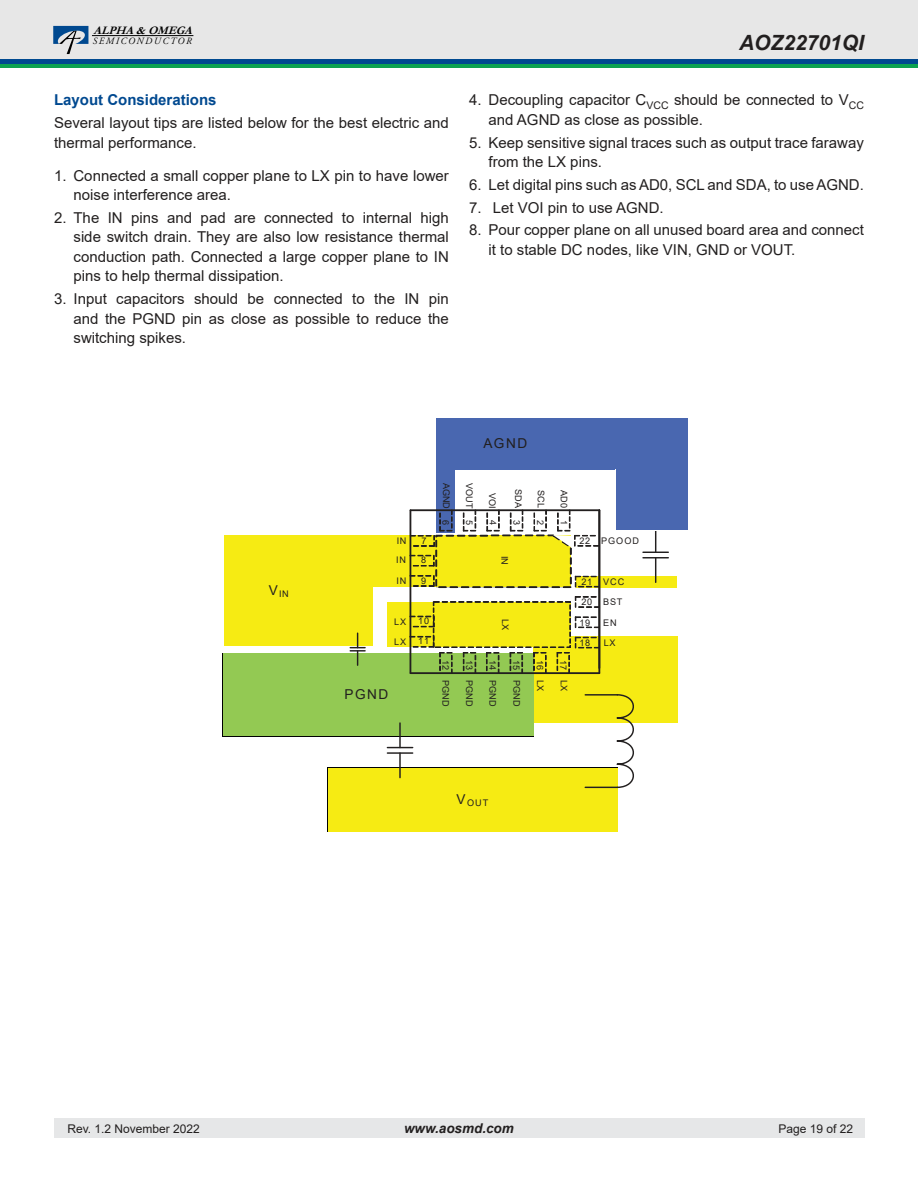
<style>
.page{position:relative;width:918px;height:1188px;background:#fff}
.page>*{position:absolute;margin:0;border:0;box-sizing:border-box;transform-origin:0 0}
.t1{font:italic 700 21px "Arial";color:#221f1f}
.t2{font:15px/19.5px "Arial";color:#221f1f}
.t3{font:700 15px "Arial";color:#004990}
.t4{font:13.65px "Arial";letter-spacing:.115em;color:#221f1f}
.t5{font:italic 700 13.5px "Arial";color:#221f1f}
.t6{font:12px "Arial";color:#221f1f}
.t7{font:italic 700 11.55px "Garamond";color:#000}
.t8{font:italic 9.6px "Adobe Garamond Pro";letter-spacing:.16em;color:#000}
.t9{font:9.15px "Arial";color:#221f1f}
</style>
<div class="page">
<div style="left:54px;top:1119px;width:810px;height:19px;background:#e6e7e8"></div>
<div style="left:0;top:0;width:918px;height:61px;background:#e7e7e7"></div>
<hr style="left:92px;top:35px;width:101px;height:1px;background:#000">
<svg style="left:53px;top:26px;width:35px;height:28px"></svg>
<div style="left:0;top:59px;width:918px;height:5px;background:#004990"></div>
<hr style="left:0;top:64px;width:918px;height:3px;background:#0ca251">
<div style="left:334px;top:536px;width:102px;height:51px;background:#f6eb13"></div>
<div style="left:437px;top:418px;width:18px;height:114px;background:#4967b0"></div>
<div style="left:328px;top:768px;width:290px;height:63px;background:#f6eb13"></div>
<div style="left:570px;top:636px;width:107px;height:11px;background:#f6eb13"></div>
<div style="left:533px;top:647px;width:144px;height:76px;background:#f6eb13"></div>
<div style="left:576px;top:577px;width:100px;height:11px;background:#f6eb13"></div>
<div style="left:387px;top:602px;width:183px;height:45px;background:#f6eb13"></div>
<div style="left:224px;top:536px;width:110px;height:110px;background:#f6eb13"></div>
<div style="left:223px;top:653px;width:310px;height:83px;background:#93c953"></div>
<hr style="left:411px;top:509px;width:188px;height:2px;background:#221f1f">
<hr style="left:410px;top:510px;width:1px;height:163px;background:#221f1f">
<hr style="left:598px;top:510px;width:2px;height:158px;background:#221f1f">
<svg style="left:410px;top:597px;width:190px;height:77px"></svg>
<div style="left:334px;top:587px;width:38px;height:59px;background:#f6eb13"></div>
<svg style="left:350px;top:633px;width:15px;height:32px"></svg>
<svg style="left:616px;top:694px;width:18px;height:95px"></svg>
<hr style="left:585px;top:694px;width:32px;height:2px;background:#221f1f">
<hr style="left:585px;top:787px;width:32px;height:1px;background:#221f1f">
<hr style="left:387px;top:752px;width:26px;height:2px;background:#221f1f">
<svg style="left:387px;top:747px;width:26px;height:1px"></svg>
<hr style="left:399px;top:753px;width:2px;height:25px;background:#221f1f">
<hr style="left:399px;top:723px;width:2px;height:25px;background:#221f1f">
<svg style="left:643px;top:531px;width:25px;height:51px"></svg>
<div style="left:455px;top:418px;width:102px;height:52px;background:#4967b0"></div>
<div style="left:557px;top:418px;width:131px;height:52px;background:#4967b0"></div>
<div style="left:616px;top:470px;width:72px;height:60px;background:#4967b0"></div>
<svg style="left:411px;top:511px;width:188px;height:77px"></svg>
<p class="t7" style="left:94px;top:23px;width:100px">ALPHA &amp; OMEGA</p>
<p class="t8" style="left:93px;top:35px;width:100px">SEMICONDUCTOR</p>
<p class="t3" style="left:54px;top:95px;width:164px">Layout Considerations</p>
<p class="t2" style="left:54px;top:113px;width:396px">Several layout tips are listed below for the best electric and thermal performance.</p>
<p class="t2" style="left:74px;top:167px;width:377px;text-indent:-20px">1. Connected a small copper plane to LX pin to have lower noise interference area.</p>
<p class="t2" style="left:74px;top:209px;width:377px;text-align:justify;text-indent:-20px">2. The IN pins and pad are connected to internal high side switch drain. They are also low resistance thermal conduction path. Connected a large copper plane to IN pins to help thermal dissipation.</p>
<p class="t2" style="left:74px;top:289px;width:377px;text-align:justify;text-indent:-20px">3. Input capacitors should be connected to the IN pin and the PGND pin as close as possible to reduce the switching spikes.</p>
<h1 class="t1" style="left:739px;top:34px;width:126px">AOZ22701QI</h1>
<p class="t2" style="left:489px;top:90px;width:377px;text-indent:-20px">4. Decoupling capacitor C<sub>VCC</sub> should be connected to V<sub>CC </sub>and AGND as close as possible.</p>
<p class="t2" style="left:489px;top:133px;width:377px;text-indent:-20px">5. Keep sensitive signal traces such as output trace faraway from the LX pins.</p>
<p class="t2" style="left:469px;top:175px;width:396px">6. Let digital pins such as AD0, SCL and SDA, to use AGND.</p>
<p class="t2" style="left:469px;top:199px;width:196px">7. Let VOI pin to use AGND.</p>
<p class="t2" style="left:489px;top:220px;width:377px;text-indent:-20px">8. Pour copper plane on all unused board area and connect it to stable DC nodes, like VIN, GND or VOUT.</p>
<p class="t9" style="left:269px;top:588px;width:22px"><sup>V</sup>IN</p>
<p class="t4" style="left:483px;top:435px;width:45px">AGND</p>
<p class="t9" style="left:452px;top:483px;width:44px;rotate:90deg">AGND 6</p>
<p class="t9" style="left:475px;top:483px;width:27px;rotate:90deg">VOUT</p>
<p class="t9" style="left:498px;top:493px;width:17px;rotate:90deg">VOI</p>
<p class="t9" style="left:524px;top:489px;width:20px;rotate:90deg">SDA</p>
<p class="t9" style="left:546px;top:490px;width:19px;rotate:90deg">SCL</p>
<p class="t9" style="left:569px;top:490px;width:19px;rotate:90deg">AD0</p>
<p class="t9" style="left:475px;top:520px;width:7px;rotate:90deg">5</p>
<p class="t9" style="left:498px;top:520px;width:7px;rotate:90deg">4</p>
<p class="t9" style="left:522px;top:520px;width:7px;rotate:90deg">3</p>
<p class="t9" style="left:546px;top:520px;width:7px;rotate:90deg">2</p>
<p class="t9" style="left:569px;top:520px;width:7px;rotate:90deg">1</p>
<p class="t9" style="left:421px;top:535px;width:7px">7</p>
<p class="t9" style="left:421px;top:575px;width:7px">9</p>
<p class="t9" style="left:418px;top:616px;width:12px">10</p>
<p class="t9" style="left:397px;top:536px;width:11px">IN</p>
<p class="t9" style="left:396px;top:576px;width:11px">IN</p>
<p class="t9" style="left:421px;top:555px;width:7px">8</p>
<p class="t9" style="left:396px;top:555px;width:11px">IN</p>
<p class="t9" style="left:394px;top:616px;width:13px">LX</p>
<p class="t9" style="left:394px;top:636px;width:13px">LX</p>
<p class="t9" style="left:418px;top:636px;width:12px">11</p>
<p class="t9" style="left:510px;top:556px;width:11px;rotate:90deg">IN</p>
<p class="t9" style="left:511px;top:619px;width:13px;rotate:90deg">LX</p>
<p class="t9" style="left:580px;top:536px;width:12px">22</p>
<p class="t9" style="left:601px;top:536px;width:40px">PGOOD</p>
<p class="t9" style="left:581px;top:577px;width:12px">21</p>
<p class="t9" style="left:603px;top:577px;width:23px">VCC</p>
<p class="t9" style="left:581px;top:597px;width:12px">20</p>
<p class="t9" style="left:603px;top:597px;width:21px">BST</p>
<p class="t9" style="left:580px;top:617px;width:12px">19</p>
<p class="t9" style="left:580px;top:638px;width:12px">18</p>
<p class="t9" style="left:603px;top:617px;width:15px">EN</p>
<p class="t9" style="left:604px;top:638px;width:13px">LX</p>
<p class="t4" style="left:344px;top:686px;width:45px">PGND</p>
<p class="t9" style="left:451px;top:660px;width:12px;rotate:90deg">12</p>
<p class="t9" style="left:475px;top:660px;width:12px;rotate:90deg">13</p>
<p class="t9" style="left:522px;top:660px;width:12px;rotate:90deg">15</p>
<p class="t9" style="left:545px;top:660px;width:32px;rotate:90deg">16 LX</p>
<p class="t9" style="left:498px;top:660px;width:12px;rotate:90deg">14</p>
<p class="t9" style="left:451px;top:680px;width:28px;rotate:90deg">PGND</p>
<p class="t9" style="left:475px;top:680px;width:28px;rotate:90deg">PGND</p>
<p class="t9" style="left:498px;top:680px;width:28px;rotate:90deg">PGND</p>
<p class="t9" style="left:522px;top:680px;width:28px;rotate:90deg">PGND</p>
<p class="t9" style="left:569px;top:660px;width:12px;rotate:90deg">17</p>
<p class="t9" style="left:569px;top:680px;width:13px;rotate:90deg">LX</p>
<p class="t9" style="left:457px;top:797px;width:33px"><sup>V</sup>OUT</p>
<p class="t6" style="left:68px;top:1125px;width:134px">Rev. 1.2 November 2022</p>
<p class="t5" style="left:404px;top:1124px;width:111px">www.aosmd.com</p>
<p class="t6" style="left:778px;top:1121px;width:76px">Page 19 of 22</p>
</div>
